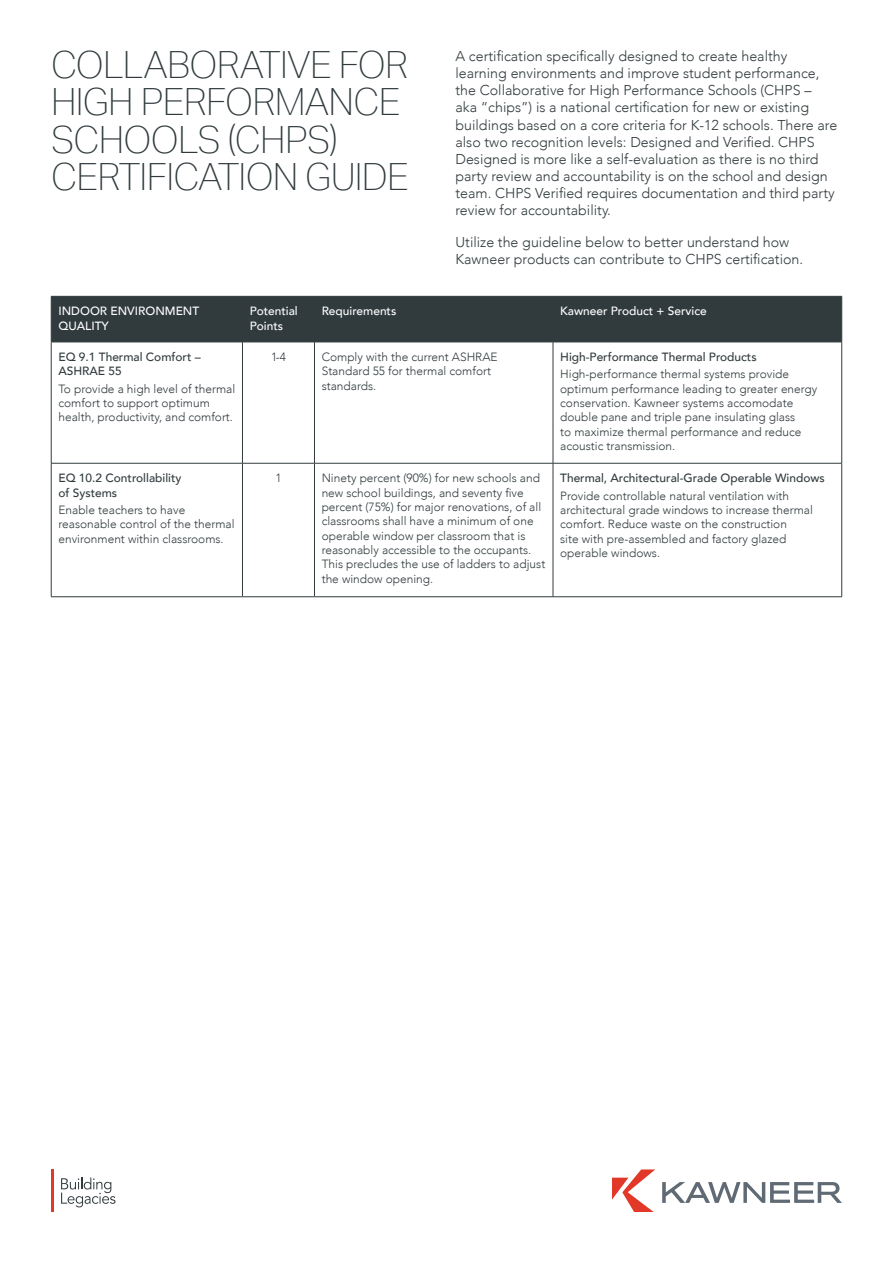
<style>
.page{position:relative;width:893px;height:1263px;background:#fff}
.page>*{position:absolute;margin:0;border:0;box-sizing:border-box;transform-origin:0 0}
.t1{font:100 37.5px/37.5px "Aktiv Grotesk";letter-spacing:-.02em;color:#313b3e}
.t2{font:300 14.25px/17.1px "Avenir";color:#313b3e}
.t3{font:300 12px/14.2px "Avenir";color:#313b3e}
.t4{font:500 12px/14.2px "Avenir";color:#313b3e}
.t5{font:500 12px/14.2px "Avenir";color:#fff}
</style>
<div class="page">
<svg style="left:61px;top:1177px;width:54px;height:30px"></svg>
<hr style="left:51px;top:1169px;width:3px;height:43px;background:#e23828">
<svg style="left:612px;top:1169px;width:43px;height:43px"></svg>
<svg style="left:662px;top:1182px;width:180px;height:21px"></svg>
<div style="left:52px;top:297px;width:789px;height:45px;background:#313b3e"></div>
<hr style="left:51px;top:297px;width:1px;height:45px;background:#313b3e">
<hr style="left:51px;top:296px;width:191px;height:1px;background:#313b3e">
<hr style="left:242px;top:296px;width:72px;height:1px;background:#313b3e">
<hr style="left:314px;top:296px;width:239px;height:1px;background:#313b3e">
<hr style="left:553px;top:296px;width:289px;height:1px;background:#313b3e">
<hr style="left:242px;top:297px;width:1px;height:45px;background:#313b3e">
<hr style="left:314px;top:297px;width:1px;height:45px;background:#313b3e">
<hr style="left:553px;top:297px;width:1px;height:45px;background:#313b3e">
<hr style="left:841px;top:297px;width:1px;height:45px;background:#313b3e">
<hr style="left:51px;top:342px;width:1px;height:121px;background:#313b3e">
<hr style="left:51px;top:463px;width:1px;height:133px;background:#313b3e">
<hr style="left:51px;top:342px;width:191px;height:1px;background:#313b3e">
<hr style="left:242px;top:342px;width:72px;height:1px;background:#313b3e">
<hr style="left:314px;top:342px;width:239px;height:1px;background:#313b3e">
<hr style="left:553px;top:342px;width:289px;height:1px;background:#313b3e">
<hr style="left:242px;top:342px;width:1px;height:121px;background:#313b3e">
<hr style="left:314px;top:342px;width:1px;height:121px;background:#313b3e">
<hr style="left:553px;top:342px;width:1px;height:121px;background:#313b3e">
<hr style="left:841px;top:342px;width:1px;height:121px;background:#313b3e">
<hr style="left:242px;top:463px;width:1px;height:133px;background:#313b3e">
<hr style="left:314px;top:463px;width:1px;height:133px;background:#313b3e">
<hr style="left:553px;top:463px;width:1px;height:133px;background:#313b3e">
<hr style="left:841px;top:463px;width:1px;height:133px;background:#313b3e">
<hr style="left:51px;top:463px;width:191px;height:1px;background:#313b3e">
<hr style="left:242px;top:463px;width:72px;height:1px;background:#313b3e">
<hr style="left:314px;top:463px;width:239px;height:1px;background:#313b3e">
<hr style="left:553px;top:463px;width:289px;height:1px;background:#313b3e">
<hr style="left:51px;top:596px;width:191px;height:1px;background:#313b3e">
<hr style="left:242px;top:596px;width:72px;height:1px;background:#313b3e">
<hr style="left:314px;top:596px;width:239px;height:1px;background:#313b3e">
<hr style="left:553px;top:596px;width:289px;height:1px;background:#313b3e">
<h1 class="t1" style="left:51px;top:46px;width:359px">COLLABORATIVE FOR<br>HIGH PERFORMANCE<br>SCHOOLS (CHPS)<br>CERTIFICATION GUIDE</h1>
<p class="t2" style="left:455px;top:48px;width:383px">A certification specifically designed to create healthy learning environments and improve student performance, the Collaborative for High Performance Schools (CHPS –<br>aka “chips”) is a national certification for new or existing buildings based on a core criteria for K-12 schools. There are also two recognition levels: Designed and Verified. CHPS Designed is more like a self-evaluation as there is no third party review and accountability is on the school and design team. CHPS Verified requires documentation and third party review for accountability.</p>
<p class="t2" style="left:455px;top:234px;width:349px">Utilize the guideline below to better understand how<br>Kawneer products can contribute to CHPS certification.</p>
<p class="t5" style="left:58px;top:303px;width:142px">INDOOR ENVIRONMENT<br>QUALITY</p>
<p class="t5" style="left:250px;top:303px;width:50px">Potential<br>Points</p>
<p class="t5" style="left:322px;top:303px;width:76px">Requirements</p>
<p class="t5" style="left:560px;top:303px;width:148px">Kawneer Product + Service</p>
<p class="t4" style="left:58px;top:349px;width:144px">EQ 9.1 Thermal Comfort –<br>ASHRAE 55</p>
<p class="t3" style="left:58px;top:381px;width:178px">To provide a high level of thermal comfort to support optimum health, productivity, and comfort.</p>
<p class="t3" style="left:271px;top:350px;width:16px">1-4</p>
<p class="t3" style="left:322px;top:350px;width:177px">Comply with the current ASHRAE<br>Standard 55 for thermal comfort standards.</p>
<p class="t4" style="left:560px;top:349px;width:198px">High-Performance Thermal Products</p>
<p class="t3" style="left:560px;top:367px;width:259px">High-performance thermal systems provide optimum performance leading to greater energy conservation. Kawneer systems accomodate double pane and triple pane insulating glass<br>to maximize thermal performance and reduce acoustic transmission.</p>
<p class="t4" style="left:58px;top:470px;width:125px">EQ 10.2 Controllability of Systems</p>
<p class="t3" style="left:58px;top:503px;width:178px">Enable teachers to have reasonable control of the thermal environment within classrooms.</p>
<p class="t3" style="left:275px;top:471px;width:8px">1</p>
<p class="t3" style="left:322px;top:471px;width:225px">Ninety percent (90%) for new schools and new school buildings, and seventy five percent (75%) for major renovations, of all classrooms shall have a minimum of one operable window per classroom that is reasonably accessible to the occupants.<br>This precludes the use of ladders to adjust the window opening.</p>
<p class="t4" style="left:560px;top:470px;width:266px">Thermal, Architectural-Grade Operable Windows</p>
<p class="t3" style="left:560px;top:488px;width:254px">Provide controllable natural ventilation with architectural grade windows to increase thermal comfort. Reduce waste on the construction<br>site with pre-assembled and factory glazed operable windows.</p>
</div>
